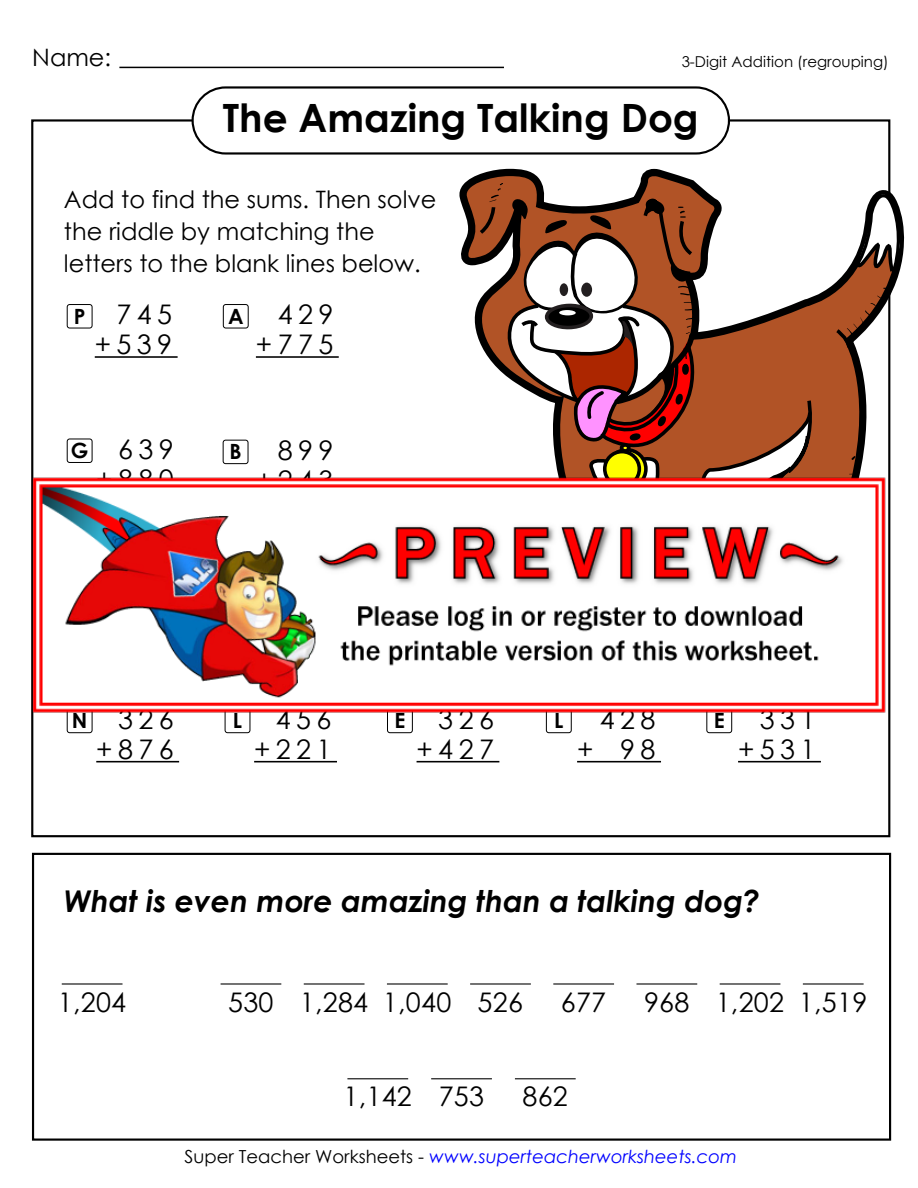
<style>
.page{position:relative;width:918px;height:1188px;background:#fff}
.page>*{position:absolute;margin:0;border:0;box-sizing:border-box;transform-origin:0 0}
.t1{font:700 39px "Century Gothic 2";color:#000}
.t2{font:italic 700 30px "Century Gothic 2";color:#000}
.t3{font:27px/30px "Century Gothic 2";letter-spacing:.2em;color:#000;text-align:right}
.t4{font:27px "Century Gothic 2";letter-spacing:.01em;color:#000}
.t5{font:24px/31.8px "Century Gothic 2";color:#000}
.t6{font:700 21px "Century Gothic 2";color:#000}
.t7{font:italic 18px "Century Gothic 2";color:#00f}
.t8{font:15px "Century Gothic 2";color:#000}
.s1{font-style:normal;color:#000}
</style>
<div class="page">
<div style="left:192px;top:86px;width:538px;height:69px;border:2px solid #000;border-radius:33px"></div>
<hr style="left:119px;top:67px;width:385px;height:1px;background:#000">
<hr style="left:62px;top:983px;width:61px;height:2px;background:#000">
<hr style="left:221px;top:983px;width:60px;height:2px;background:#000">
<hr style="left:304px;top:983px;width:61px;height:2px;background:#000">
<hr style="left:347px;top:1078px;width:61px;height:1px;background:#000">
<hr style="left:431px;top:1078px;width:61px;height:1px;background:#000">
<hr style="left:515px;top:1078px;width:61px;height:1px;background:#000">
<hr style="left:387px;top:983px;width:61px;height:2px;background:#000">
<hr style="left:470px;top:983px;width:61px;height:2px;background:#000">
<hr style="left:553px;top:983px;width:61px;height:2px;background:#000">
<hr style="left:636px;top:983px;width:61px;height:2px;background:#000">
<hr style="left:720px;top:983px;width:60px;height:2px;background:#000">
<hr style="left:803px;top:983px;width:61px;height:2px;background:#000">
<div style="left:32px;top:853px;width:859px;height:288px;border:2px solid #000"></div>
<hr style="left:95px;top:356px;width:83px;height:2px;background:#000">
<div style="left:67px;top:304px;width:25px;height:24px;border:1px solid #000;border-radius:2px"></div>
<hr style="left:256px;top:356px;width:83px;height:2px;background:#000">
<div style="left:223px;top:304px;width:26px;height:24px;border:1px solid #000;border-radius:2px"></div>
<hr style="left:577px;top:761px;width:84px;height:1px;background:#000">
<div style="left:546px;top:709px;width:26px;height:24px;border:1px solid #000;border-radius:2px"></div>
<div style="left:67px;top:439px;width:25px;height:24px;border:1px solid #000;border-radius:2px"></div>
<hr style="left:738px;top:761px;width:83px;height:1px;background:#000">
<div style="left:706px;top:709px;width:26px;height:24px;border:1px solid #000;border-radius:2px"></div>
<hr style="left:417px;top:761px;width:82px;height:1px;background:#000">
<div style="left:387px;top:709px;width:26px;height:24px;border:1px solid #000;border-radius:2px"></div>
<div style="left:223px;top:440px;width:25px;height:24px;border:1px solid #000;border-radius:2px"></div>
<hr style="left:254px;top:761px;width:83px;height:1px;background:#000">
<div style="left:225px;top:709px;width:25px;height:24px;border:1px solid #000;border-radius:2px"></div>
<hr style="left:96px;top:761px;width:83px;height:1px;background:#000">
<div style="left:67px;top:709px;width:25px;height:24px;border:1px solid #000;border-radius:2px"></div>
<svg style="left:459px;top:99px;width:446px;height:372px"></svg>
<svg style="left:854px;top:194px;width:46px;height:81px"></svg>
<svg style="left:834px;top:327px;width:19px;height:25px"></svg>
<svg style="left:853px;top:324px;width:6px;height:7px"></svg>
<svg style="left:860px;top:317px;width:5px;height:8px"></svg>
<svg style="left:865px;top:296px;width:16px;height:20px"></svg>
<svg style="left:851px;top:456px;width:5px;height:5px"></svg>
<svg style="left:476px;top:183px;width:342px;height:288px"></svg>
<img style="left:31px;top:471px;width:860px;height:246px">
<p class="t5" style="left:32px;top:41px;width:80px">Name:</p>
<p class="t8" style="left:682px;top:51px;width:209px">3-Digit Addition (regrouping)</p>
<h1 class="t1" style="left:223px;top:88px;width:477px">The Amazing Talking Dog</h1>
<p class="t5" style="left:64px;top:183px;width:374px">Add to find the sums. Then solve the riddle by matching the letters to the blank lines below.</p>
<p class="t6" style="left:74px;top:300px;width:13px">P</p>
<p class="t3" style="left:256px;top:299px;width:79px">429 +775</p>
<p class="t3" style="left:95px;top:299px;width:79px">745 +539</p>
<p class="t6" style="left:228px;top:300px;width:17px">A</p>
<p class="t6" style="left:71px;top:434px;width:19px">G</p>
<p class="t3" style="left:96px;top:434px;width:79px">639 +880</p>
<p class="t6" style="left:230px;top:436px;width:14px">B</p>
<p class="t3" style="left:256px;top:435px;width:79px">899 +243</p>
<p class="t6" style="left:72px;top:705px;width:17px">N</p>
<p class="t3" style="left:118px;top:704px;width:57px">326</p>
<p class="t6" style="left:233px;top:705px;width:11px">L</p>
<p class="t3" style="left:96px;top:734px;width:79px">+876</p>
<p class="t3" style="left:254px;top:704px;width:79px">456 +221</p>
<p class="t6" style="left:394px;top:705px;width:12px">E</p>
<p class="t3" style="left:438px;top:704px;width:57px">326</p>
<p class="t6" style="left:714px;top:705px;width:12px">E</p>
<p class="t3" style="left:417px;top:734px;width:79px">+427</p>
<p class="t3" style="left:577px;top:704px;width:80px">428 + 98</p>
<p class="t6" style="left:554px;top:705px;width:11px">L</p>
<p class="t3" style="left:738px;top:704px;width:79px">331 +531</p>
<p class="t2" style="left:64px;top:879px;width:697px">What is even more amazing than a talking dog?</p>
<p class="t3" style="left:58px;top:986px;width:70px">1,204</p>
<p class="t3" style="left:228px;top:986px;width:142px">530 1,284</p>
<p class="t3" style="left:383px;top:986px;width:142px">1,040 526</p>
<p class="t3" style="left:561px;top:986px;width:47px">677</p>
<p class="t4" style="left:644px;top:983px;width:225px">968 1,202 1,519</p>
<p class="t3" style="left:343px;top:1081px;width:142px">1,142 753</p>
<p class="t3" style="left:522px;top:1081px;width:47px">862</p>
<p class="t7" style="left:185px;top:1144px;width:554px"><span class="s1">Super Teacher Worksheets -</span> www.superteacherworksheets.com</p>
</div>
